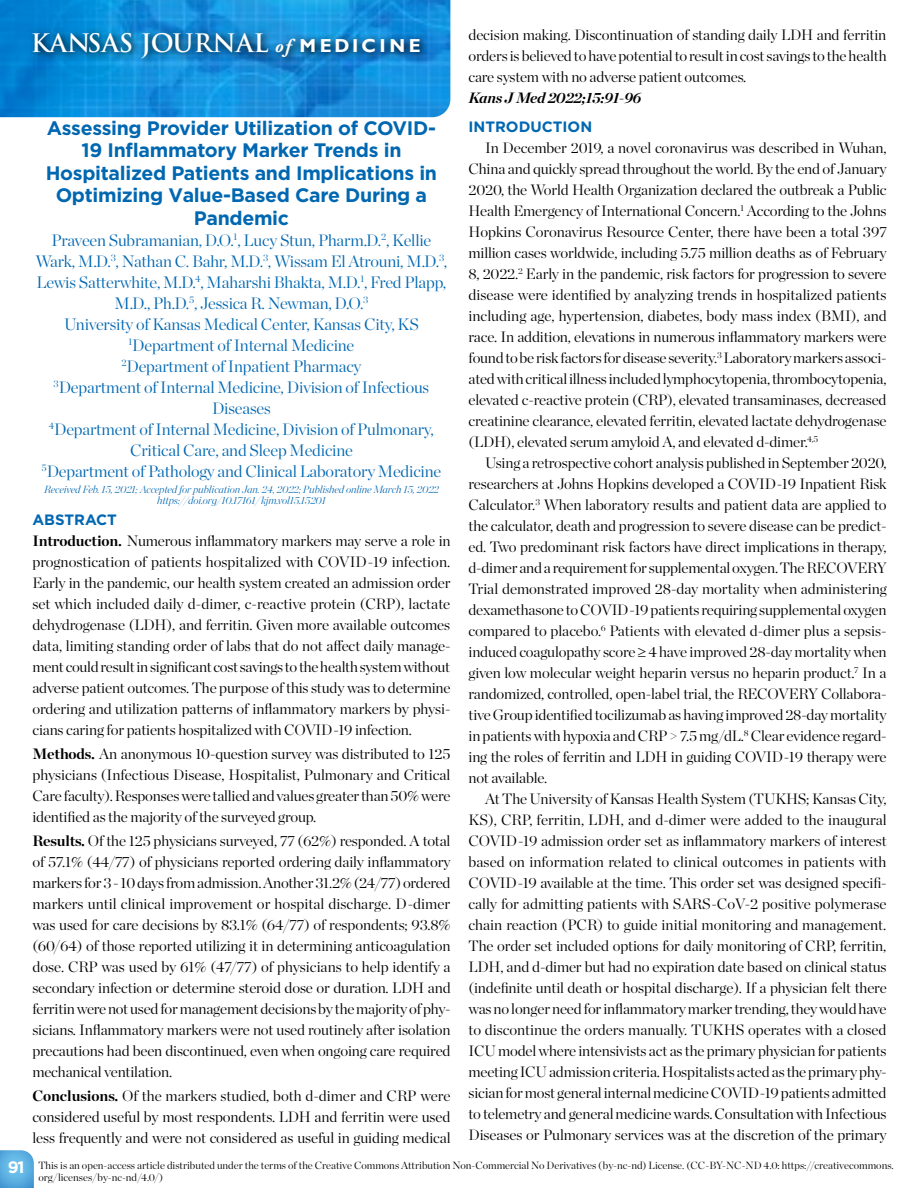
<style>
.page{position:relative;width:918px;height:1188px;background:#fff}
.page>*{position:absolute;margin:0;border:0;box-sizing:border-box;transform-origin:0 0}
.t1{font:700 24.9px "Trajan Pro";color:#fff}
.t2{font:700 19.5px/22.5px "Gotham";letter-spacing:-.015em;color:#0067b1;text-align:center}
.t3{font:300 16.5px/21px "Chronicle Display";letter-spacing:-.01em;color:#0067b1;text-align:center}
.t4{font:300 15px/21px "Chronicle Display";letter-spacing:-.01em;color:#000;text-align:justify}
.t5{font:italic 700 15px "Chronicle Display";letter-spacing:-.01em;color:#000}
.t6{font:700 15px "Gotham";color:#0067b1}
.t7{font:300 10.5px/12px "Chronicle Display";color:#000}
.t8{font:italic 200 10.5px/10.5px "Chronicle Display";letter-spacing:-.01em;color:#0067b1;text-align:center}
.s1{font-family:"Gotham";font-weight:700;font-size:16.5px;color:#fff}
.s2{font-family:"Adobe Garamond Pro";font-style:italic;font-size:18.75px}
.s3{font-family:"Gill Sans";font-size:18.75px}
.s4{font-weight:700}
</style>
<div class="page">
<img style="left:0;top:0;width:450px;height:117px">
<svg style="left:28px;top:26px;width:402px;height:42px;background:#107abe"></svg>
<svg style="left:0;top:1150px;width:34px;height:38px"></svg>
<p class="t4" style="left:469px;top:23px;width:420px">decision making. Discontinuation of standing daily LDH and ferritin orders is believed to have potential to result in cost savings to the health care system with no adverse patient outcomes.</p>
<p class="t5" style="left:469px;top:85px;width:174px">Kans J Med 2022;15:91-96</p>
<p class="t6" style="left:469px;top:116px;width:125px">INTRODUCTION</p>
<p class="t4" style="left:469px;top:136px;width:420px;text-indent:17px">In December 2019, a novel coronavirus was described in Wuhan, China and quickly spread throughout the world. By the end of January 2020, the World Health Organization declared the outbreak a Public Health Emergency of International Concern.<sup>1</sup> According to the Johns Hopkins Coronavirus Resource Center, there have been a total 397 million cases worldwide, including 5.75 million deaths as of February 8, 2022.<sup>2</sup> Early in the pandemic, risk factors for progression to severe disease were identified by analyzing trends in hospitalized patients including age, hypertension, diabetes, body mass index (BMI), and race. In addition, elevations in numerous inflammatory markers were found to be risk factors for disease severity.<sup>3</sup> Laboratory markers associ&shy;ated with critical illness included lymphocytopenia, thrombocytopenia, elevated c-reactive protein (CRP), elevated transaminases, decreased creatinine clearance, elevated ferritin, elevated lactate dehydrogenase (LDH), elevated serum amyloid A, and elevated d-dimer.<sup>4,5</sup></p>
<p class="t4" style="left:469px;top:451px;width:420px;text-indent:17px">Using a retrospective cohort analysis published in September 2020, researchers at Johns Hopkins developed a COVID-19 Inpatient Risk Calculator.<sup>3</sup> When laboratory results and patient data are applied to the calculator, death and progression to severe disease can be predict&shy;ed. Two predominant risk factors have direct implications in therapy, d-dimer and a requirement for supplemental oxygen. The RECOVERY Trial demonstrated improved 28-day mortality when administering dexamethasone to COVID-19 patients requiring supplemental oxygen compared to placebo.<sup>6</sup> Patients with elevated d-dimer plus a sepsis&shy;induced coagulopathy score ≥ 4 have improved 28-day mortality when given low molecular weight heparin versus no heparin product.<sup>7</sup> In a randomized, controlled, open-label trial, the RECOVERY Collabora&shy;tive Group identified tocilizumab as having improved 28-day mortality in patients with hypoxia and CRP &gt; 7.5 mg/dL.<sup>8</sup> Clear evidence regard&shy;ing the roles of ferritin and LDH in guiding COVID-19 therapy were not available.</p>
<p class="t4" style="left:469px;top:787px;width:420px;text-indent:16px">At The University of Kansas Health System (TUKHS; Kansas City, KS), CRP, ferritin, LDH, and d-dimer were added to the inaugural COVID-19 admission order set as inflammatory markers of interest based on information related to clinical outcomes in patients with COVID-19 available at the time. This order set was designed specifi&shy;cally for admitting patients with SARS-CoV-2 positive polymerase chain reaction (PCR) to guide initial monitoring and management.<br>The order set included options for daily monitoring of CRP, ferritin, LDH, and d-dimer but had no expiration date based on clinical status (indefinite until death or hospital discharge). If a physician felt there was no longer need for inflammatory marker trending, they would have to discontinue the orders manually. TUKHS operates with a closed ICU model where intensivists act as the primary physician for patients meeting ICU admission criteria. Hospitalists acted as the primary phy&shy;sician for most general internal medicine COVID-19 patients admitted to telemetry and general medicine wards. Consultation with Infectious Diseases or Pulmonary services was at the discretion of the primary</p>
<p class="t7" style="left:38px;top:1158px;width:857px;text-indent:-31px"><span class="s1">91</span> This is an open-access article distributed under the terms of the Creative Commons Attribution Non-Commercial No Derivatives (by-nc-nd) License. (CC-BY-NC-ND 4.0: https://creativecommons. org/licenses/by-nc-nd/4.0/)</p>
<h1 class="t1" style="left:31px;top:28px;width:391px">KANSAS JOURNAL <span class="s2">of</span> <span class="s3">M EDIC I N E</span></h1>
<h2 class="t2" style="left:46px;top:116px;width:393px">Assessing Provider Utilization of COVID-19 Inflammatory Marker Trends in Hospitalized Patients and Implications in Optimizing Value-Based Care During a Pandemic</h2>
<p class="t3" style="left:35px;top:228px;width:413px">Praveen Subramanian, D.O.<sup>1</sup>, Lucy Stun, Pharm.D.<sup>2</sup>, Kellie Wark, M.D.<sup>3</sup>, Nathan C. Bahr, M.D.<sup>3</sup>, Wissam El Atrouni, M.D.<sup>3</sup>, Lewis Satterwhite, M.D.<sup>4</sup>, Maharshi Bhakta, M.D.<sup>1</sup>, Fred Plapp, M.D., Ph.D.<sup>5</sup>, Jessica R. Newman, D.O.<sup>3<br></sup>University of Kansas Medical Center, Kansas City, KS <sup>1</sup>Department of Internal Medicine<br><sup>2</sup>Department of Inpatient Pharmacy<br><sup>3</sup>Department of Internal Medicine, Division of Infectious Diseases<br><sup>4</sup>Department of Internal Medicine, Division of Pulmonary, Critical Care, and Sleep Medicine<br><sup>5</sup>Department of Pathology and Clinical Laboratory Medicine</p>
<p class="t8" style="left:44px;top:483px;width:396px">Received Feb. 15, 2021; Accepted for publication Jan. 24, 2022; Published online March 15, 2022 https://doi.org/10.17161/kjm.vol15.15201</p>
<p class="t6" style="left:32px;top:509px;width:86px">ABSTRACT</p>
<p class="t4" style="left:32px;top:529px;width:420px"><span class="s4">Introduction.</span> Numerous inflammatory markers may serve a role in prognostication of patients hospitalized with COVID-19 infection.<br>Early in the pandemic, our health system created an admission order set which included daily d-dimer, c-reactive protein (CRP), lactate dehydrogenase (LDH), and ferritin. Given more available outcomes data, limiting standing order of labs that do not affect daily manage&shy;ment could result in significant cost savings to the health system without adverse patient outcomes. The purpose of this study was to determine ordering and utilization patterns of inflammatory markers by physi&shy;cians caring for patients hospitalized with COVID-19 infection.</p>
<p class="t4" style="left:32px;top:742px;width:420px"><span class="s4">Methods.</span><sup>x</sup>An anonymous 10-question survey was distributed to 125 physicians (Infectious Disease, Hospitalist, Pulmonary and Critical Care faculty). Responses were tallied and values greater than 50% were identified as the majority of the surveyed group.</p>
<p class="t4" style="left:32px;top:829px;width:420px"><span class="s4">Results.</span> Of the 125 physicians surveyed, 77 (62%) responded. A total of 57.1% (44/77) of physicians reported ordering daily inflammatory markers for 3 - 10 days from admission. Another 31.2% (24/77) ordered markers until clinical improvement or hospital discharge. D-dimer was used for care decisions by 83.1% (64/77) of respondents; 93.8% (60/64) of those reported utilizing it in determining anticoagulation dose. CRP was used by 61% (47/77) of physicians to help identify a secondary infection or determine steroid dose or duration. LDH and ferritin were not used for management decisions by the majority of phy&shy;sicians. Inflammatory markers were not used routinely after isolation precautions had been discontinued, even when ongoing care required mechanical ventilation.</p>
<p class="t4" style="left:32px;top:1084px;width:420px"><span class="s4">Conclusions.</span> Of the markers studied, both d-dimer and CRP were considered useful by most respondents. LDH and ferritin were used less frequently and were not considered as useful in guiding medical</p>
</div>
